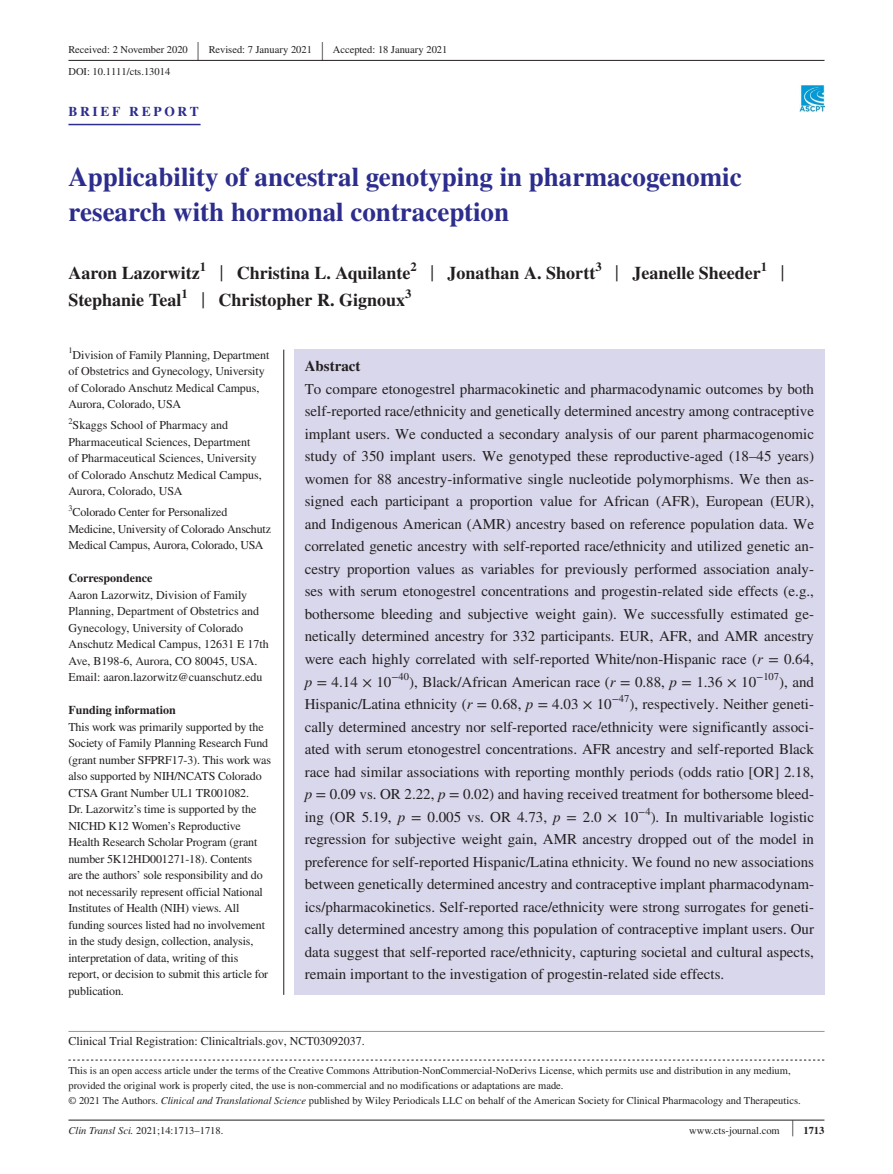
<style>
.page{position:relative;width:893px;height:1174px;background:#fff}
.page>*{position:absolute;margin:0;border:0;box-sizing:border-box;transform-origin:0 0}
.t1{font:700 27px/34.5px "STIX";color:#2c2d8c}
.t2{font:26.55px "STIX";color:#231f20;scale:.4 1}
.t3{font:700 18px "STIX";color:#231f20}
.t4{font:15px/22.5px "STIX";color:#231f20;text-align:justify}
.t5{font:700 15px "STIX";color:#231f20}
.t6{font:700 13.5px "STIX";letter-spacing:.2em;color:#2c2d8c}
.t7{font:700 12.6px "STIX";color:#231f20}
.t8{font:12px/16.5px "STIX";letter-spacing:-.01em;color:#231f20}
.t9{font:700 12px "STIX";color:#231f20}
.t10{font:10.5px/15px "STIX";color:#231f20}
.t11{font:8.4px "STIX";color:#231f20}
.s1{font-weight:400;font-size:23.4px}
.s2{font-style:italic}
.s3{font-size:23.1px}
.s4{font-weight:700}
</style>
<div class="page">
<hr style="left:68px;top:1119px;width:756px;height:1px;background:#231f20">
<img style="left:799px;top:85px;width:25px;height:26px">
<hr style="left:68px;top:60px;width:756px;height:1px;background:#231f20">
<hr style="left:68px;top:124px;width:133px;height:1px;background:#2c2d8c">
<svg style="left:68px;top:1059px;width:756px;height:1px"></svg>
<hr style="left:68px;top:1031px;width:756px;height:1px;background:#939598">
<div style="left:294px;top:350px;width:530px;height:644px;background:#d9d7eb"></div>
<hr style="left:283px;top:349px;width:1px;height:645px;background:#231f20">
<p class="t10" style="left:68px;top:43px;width:121px">Received: 2 November 2020</p>
<h2 class="t2" style="left:197px;top:33px;width:7px">|</h2>
<p class="t10" style="left:209px;top:43px;width:105px">Revised: 7 January 2021</p>
<h2 class="t2" style="left:321px;top:33px;width:7px">|</h2>
<p class="t10" style="left:333px;top:43px;width:116px">Accepted: 18 January 2021</p>
<p class="t10" style="left:68px;top:65px;width:103px">DOI: 10.1111/cts.13014</p>
<p class="t6" style="left:68px;top:103px;width:132px">BRIEF REPORT</p>
<h1 class="t1" style="left:68px;top:159px;width:675px">Applicability of ancestral genotyping in pharmacogenomic research with hormonal contraception</h1>
<p class="t3" style="left:68px;top:262px;width:694px">Aaron Lazorwitz<sup>1</sup> <span class="s1">|</span> Christina L. Aquilante<sup>2</sup> <span class="s1">|</span> Jonathan A. Shortt<sup>3</sup> <span class="s1">|</span> Jeanelle Sheeder</p>
<p class="t7" style="left:761px;top:259px;width:25px">1 <span class="s1">|</span></p>
<p class="t3" style="left:68px;top:289px;width:338px">Stephanie Teal<sup>1</sup> <span class="s1">|</span> Christopher R. Gignoux</p>
<p class="t7" style="left:405px;top:286px;width:8px">3</p>
<p class="t11" style="left:68px;top:345px;width:6px">1</p>
<p class="t8" style="left:68px;top:347px;width:202px;text-indent:4px">Division of Family Planning, Department of Obstetrics and Gynecology, University of Colorado Anschutz Medical Campus, Aurora, Colorado, USA</p>
<p class="t8" style="left:68px;top:418px;width:195px"><sup>2</sup>Skaggs School of Pharmacy and Pharmaceutical Sciences, Department of Pharmaceutical Sciences, University of Colorado Anschutz Medical Campus, Aurora, Colorado, USA</p>
<p class="t8" style="left:68px;top:505px;width:204px"><sup>3</sup>Colorado Center for Personalized<br>Medicine, University of Colorado Anschutz<br>Medical Campus, Aurora, Colorado, USA</p>
<p class="t9" style="left:68px;top:571px;width:85px">Correspondence</p>
<p class="t8" style="left:68px;top:587px;width:202px">Aaron Lazorwitz, Division of Family Planning, Department of Obstetrics and Gynecology, University of Colorado Anschutz Medical Campus, 12631 E 17th Ave, B198-6, Aurora, CO 80045, USA.<br>Email: aaron.lazorwitz@cuanschutz.edu</p>
<p class="t9" style="left:68px;top:703px;width:109px">Funding information</p>
<p class="t8" style="left:68px;top:719px;width:204px">This work was primarily supported by the Society of Family Planning Research Fund (grant number SFPRF17-3). This work was also supported by NIH/NCATS Colorado CTSA Grant Number UL1 TR001082.<br>Dr. Lazorwitz’s time is supported by the NICHD K12 Women’s Reproductive Health Research Scholar Program (grant number 5K12HD001271-18). Contents<br>are the authors’ sole responsibility and do not necessarily represent official National Institutes of Health (NIH) views. All funding sources listed had no involvement in the study design, collection, analysis, interpretation of data, writing of this report, or decision to submit this article for publication.</p>
<p class="t5" style="left:305px;top:357px;width:57px">Abstract</p>
<p class="t4" style="left:305px;top:378px;width:511px">To compare etonogestrel pharmacokinetic and pharmacodynamic outcomes by both self-reported race/ethnicity and genetically determined ancestry among contraceptive implant users. We conducted a secondary analysis of our parent pharmacogenomic study of 350 implant users. We genotyped these reproductive-aged (18–45 years) women for 88 ancestry-informative single nucleotide polymorphisms. We then as&shy;signed each participant a proportion value for African (AFR), European (EUR), and Indigenous American (AMR) ancestry based on reference population data. We correlated genetic ancestry with self-reported race/ethnicity and utilized genetic an&shy;cestry proportion values as variables for previously performed association analy&shy;ses with serum etonogestrel concentrations and progestin-related side effects (e.g., bothersome bleeding and subjective weight gain). We successfully estimated ge&shy;netically determined ancestry for 332 participants. EUR, AFR, and AMR ancestry were each highly correlated with self-reported White/non-Hispanic race (<span class="s2">r</span> = 0.64, <span class="s2">p</span> = 4.14 × 10</p>
<p class="t10" style="left:391px;top:669px;width:19px">−40</p>
<p class="t4" style="left:409px;top:671px;width:349px">), Black/African American race (<span class="s2">r</span> = 0.88, <span class="s2">p</span> = 1.36 × 10</p>
<p class="t10" style="left:756px;top:669px;width:24px">−107</p>
<p class="t4" style="left:779px;top:671px;width:36px">), and</p>
<p class="t4" style="left:305px;top:693px;width:308px">Hispanic/Latina ethnicity (<span class="s2">r</span> = 0.68, <span class="s2">p</span> = 4.03 × 10</p>
<p class="t10" style="left:612px;top:692px;width:19px">−47</p>
<p class="t4" style="left:305px;top:693px;width:511px;text-indent:325px">), respectively. Neither geneti&shy;cally determined ancestry nor self-reported race/ethnicity were significantly associ&shy;ated with serum etonogestrel concentrations. AFR ancestry and self-reported Black race had similar associations with reporting monthly periods (odds ratio [OR] 2.18, <span class="s2">p</span> = 0.09 vs. OR 2.22, <span class="s2">p</span> = 0.02) and having received treatment for bothersome bleed&shy;ing (OR 5.19, <span class="s2">p</span> = 0.005 vs. OR 4.73, <span class="s2">p</span> = 2.0 × 10<sup>−4</sup>). In multivariable logistic regression for subjective weight gain, AMR ancestry dropped out of the model in preference for self-reported Hispanic/Latina ethnicity. We found no new associations between genetically determined ancestry and contraceptive implant pharmacodynam&shy;ics/pharmacokinetics. Self-reported race/ethnicity were strong surrogates for geneti&shy;cally determined ancestry among this population of contraceptive implant users. Our data suggest that self-reported race/ethnicity, capturing societal and cultural aspects, remain important to the investigation of progestin-related side effects.</p>
<p class="t8" style="left:68px;top:1033px;width:298px">Clinical Trial Registration: Clinicaltrials.gov, NCT03092037.</p>
<p class="t10" style="left:68px;top:1063px;width:734px">This is an open access article under the terms of the Creative Commons Attribution-NonCommercial-NoDerivs License, which permits use and distribution in any medium, provided the original work is properly cited, the use is non-commercial and no modifications or adaptations are made.<br>© 2021 The Authors. <span class="s2">Clinical and Translational Science</span> published by Wiley Periodicals LLC on behalf of the American Society for Clinical Pharmacology and Therapeutics.</p>
<p class="t10" style="left:68px;top:1123px;width:156px"><span class="s2">Clin Transl Sci.</span> 2021;14:1713–1718.</p>
<p class="t10" style="left:689px;top:1123px;width:137px">www.cts-journal.com <span class="s3">|</span> <span class="s4">1713</span></p>
</div>
